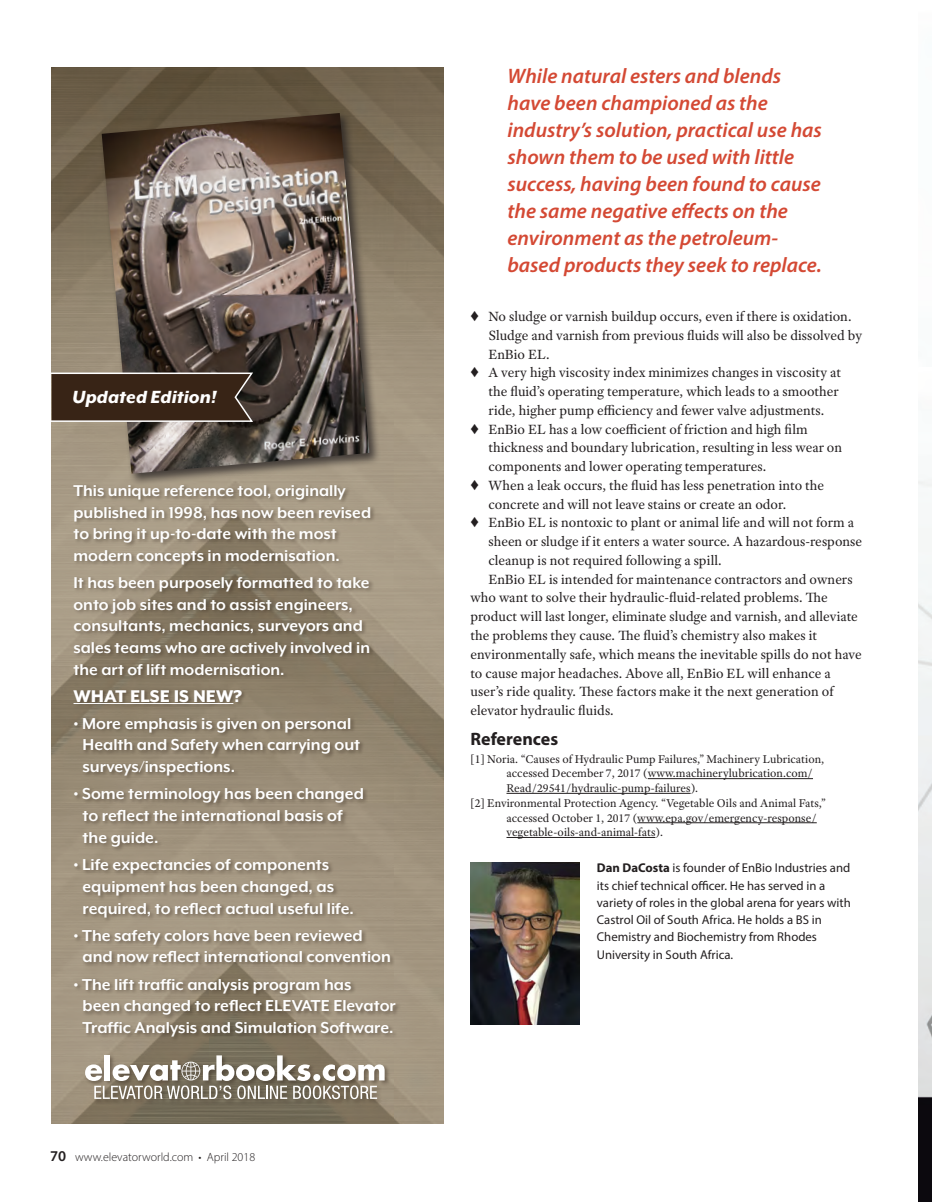
<style>
.page{position:relative;width:932px;height:1202px;background:#fff}
.page>*{position:absolute;margin:0;border:0;box-sizing:border-box;transform-origin:0 0}
.t1{font:italic 600 21px/27px "Myriad Pro";color:#d44934}
.t2{font:italic 800 20.25px "Mr Eaves XL Mod OT";color:#fff}
.t3{font:800 19.5px "Mr Eaves XL Mod OT";color:#fff}
.t4{font:700 18.15px/21.9px "Mr Eaves XL Mod OT";color:#fff}
.t5{font:700 18px/21.6px "Mr Eaves XL Mod OT";color:#fff}
.t6{font:700 18px "Myriad Pro";color:#231f20}
.t7{font:14.25px "Adobe Text Pro";color:#231f20}
.t8{font:12.75px/17.2px "Myriad Pro";color:#231f20}
.t9{font:12px "Adobe Text Pro";color:#231f20}
.t10{font:300 12px "Myriad Pro";color:#231f20}
.s1{font-weight:600;font-size:15px}
.s2{font-weight:700}
</style>
<div class="page">
<hr style="left:647px;top:778px;width:166px;height:1px;background:#231f20">
<hr style="left:506px;top:793px;width:184px;height:1px;background:#231f20">
<hr style="left:637px;top:822px;width:179px;height:1px;background:#231f20">
<hr style="left:506px;top:837px;width:149px;height:1px;background:#231f20">
<img style="left:470px;top:862px;width:109px;height:162px">
<img style="left:52px;top:68px;width:391px;height:1056px">
<div style="left:99px;top:110px;width:283px;height:376px;background:#231f20;opacity:.75"></div>
<img style="left:102px;top:113px;width:267px;height:361px">
<div style="left:73px;top:484px;width:329px;height:558px;background:#291d14;opacity:.45"></div>
<hr style="left:73px;top:703px;width:160px;height:1px;background:#fff">
<div style="left:84px;top:1054px;width:306px;height:51px;background:#291d14;opacity:.4"></div>
<svg style="left:85px;top:1055px;width:299px;height:44px"></svg>
<svg style="left:52px;top:371px;width:202px;height:51px;background:#463428"></svg>
<img style="left:918px;top:479px;width:14px;height:723px">
<h2 class="t2" style="left:72px;top:387px;width:146px">Updated Edition!</h2>
<p class="t5" style="left:73px;top:480px;width:299px">This unique reference tool, originally published in 1998, has now been revised to bring it up-to-date with the most modern concepts in modernisation.</p>
<p class="t5" style="left:73px;top:571px;width:298px">It has been purposely formatted to take onto job sites and to assist engineers, consultants, mechanics, surveyors and sales teams who are actively involved in the art of lift modernisation.</p>
<h3 class="t3" style="left:73px;top:686px;width:170px">WHAT ELSE IS NEW?</h3>
<p class="t4" style="left:82px;top:712px;width:279px;text-indent:-9px">• More emphasis is given on personal<br>Health and Safety when carrying out surveys/inspections.</p>
<p class="t4" style="left:82px;top:783px;width:283px;text-indent:-9px">• Some terminology has been changed to reflect the international basis of the guide.</p>
<p class="t4" style="left:82px;top:853px;width:273px;text-indent:-9px">• Life expectancies of components equipment has been changed, as required, to reflect actual useful life.</p>
<p class="t4" style="left:82px;top:924px;width:310px;text-indent:-9px">• The safety colors have been reviewed and now reflect international convention</p>
<p class="t4" style="left:82px;top:973px;width:315px;text-indent:-9px">• The lift traffic analysis program has<br>been changed to reflect ELEVATE Elevator<br>Traffic Analysis and Simulation Software.</p>
<p class="t10" style="left:50px;top:1150px;width:206px"><span class="s1">70</span> www.elevatorworld.com • April 2018</p>
<p class="t1" style="left:507px;top:62px;width:316px">While natural esters and blends have been championed as the industry’s solution, practical use has shown them to be used with little success, having been found to cause the same negative effects on the environment as the petroleum&shy;based products they seek to replace.</p>
<p class="t7" style="left:470px;top:307px;width:382px">♦ No sludge or varnish buildup occurs, even if there is oxidation.</p>
<p class="t7" style="left:488px;top:326px;width:375px">Sludge and varnish from previous fluids will also be dissolved by</p>
<p class="t7" style="left:488px;top:345px;width:63px">EnBio EL.</p>
<p class="t7" style="left:470px;top:364px;width:372px">♦ A very high viscosity index minimizes changes in viscosity at</p>
<p class="t7" style="left:488px;top:382px;width:352px">the fluid’s operating temperature, which leads to a smoother</p>
<p class="t7" style="left:488px;top:401px;width:337px">ride, higher pump efficiency and fewer valve adjustments.</p>
<p class="t7" style="left:470px;top:420px;width:339px">♦ EnBio EL has a low coefficient of friction and high film</p>
<p class="t7" style="left:488px;top:439px;width:355px">thickness and boundary lubrication, resulting in less wear on</p>
<p class="t7" style="left:488px;top:457px;width:279px">components and lower operating temperatures.</p>
<p class="t7" style="left:470px;top:476px;width:355px">♦ When a leak occurs, the fluid has less penetration into the</p>
<p class="t7" style="left:488px;top:495px;width:299px">concrete and will not leave stains or create an odor.</p>
<p class="t7" style="left:470px;top:514px;width:385px">♦ EnBio EL is nontoxic to plant or animal life and will not form a</p>
<p class="t7" style="left:488px;top:532px;width:375px">sheen or sludge if it enters a water source. A hazardous-response</p>
<p class="t7" style="left:488px;top:551px;width:234px">cleanup is not required following a spill.</p>
<p class="t7" style="left:488px;top:570px;width:365px">EnBio EL is intended for maintenance contractors and owners</p>
<p class="t7" style="left:470px;top:589px;width:359px">who want to solve their hydraulic-fluid-related problems. The</p>
<p class="t7" style="left:470px;top:607px;width:389px">product will last longer, eliminate sludge and varnish, and alleviate</p>
<p class="t7" style="left:470px;top:626px;width:348px">the problems they cause. The fluid’s chemistry also makes it</p>
<p class="t7" style="left:470px;top:645px;width:392px">environmentally safe, which means the inevitable spills do not have</p>
<p class="t7" style="left:470px;top:664px;width:362px">to cause major headaches. Above all, EnBio EL will enhance a</p>
<p class="t7" style="left:470px;top:682px;width:364px">user’s ride quality. These factors make it the next generation of</p>
<p class="t7" style="left:470px;top:701px;width:145px">elevator hydraulic fluids.</p>
<p class="t6" style="left:470px;top:727px;width:89px">References</p>
<p class="t9" style="left:470px;top:751px;width:355px">[1] Noria. “Causes of Hydraulic Pump Failures,” Machinery Lubrication,</p>
<p class="t9" style="left:506px;top:766px;width:308px">accessed December 7, 2017 (www.machinerylubrication.com/</p>
<p class="t9" style="left:506px;top:780px;width:193px">Read/29541/hydraulic-pump-failures).</p>
<p class="t9" style="left:470px;top:795px;width:357px">[2] Environmental Protection Agency. “Vegetable Oils and Animal Fats,”</p>
<p class="t9" style="left:506px;top:810px;width:312px">accessed October 1, 2017 (www.epa.gov/emergency-response/</p>
<p class="t9" style="left:506px;top:824px;width:158px">vegetable-oils-and-animal-fats).</p>
<p class="t8" style="left:597px;top:859px;width:255px"><span class="s2">Dan DaCosta</span> is founder of EnBio Industries and its chief technical officer. He has served in a variety of roles in the global arena for years with Castrol Oil of South Africa. He holds a BS in Chemistry and Biochemistry from Rhodes University in South Africa.</p>
</div>
